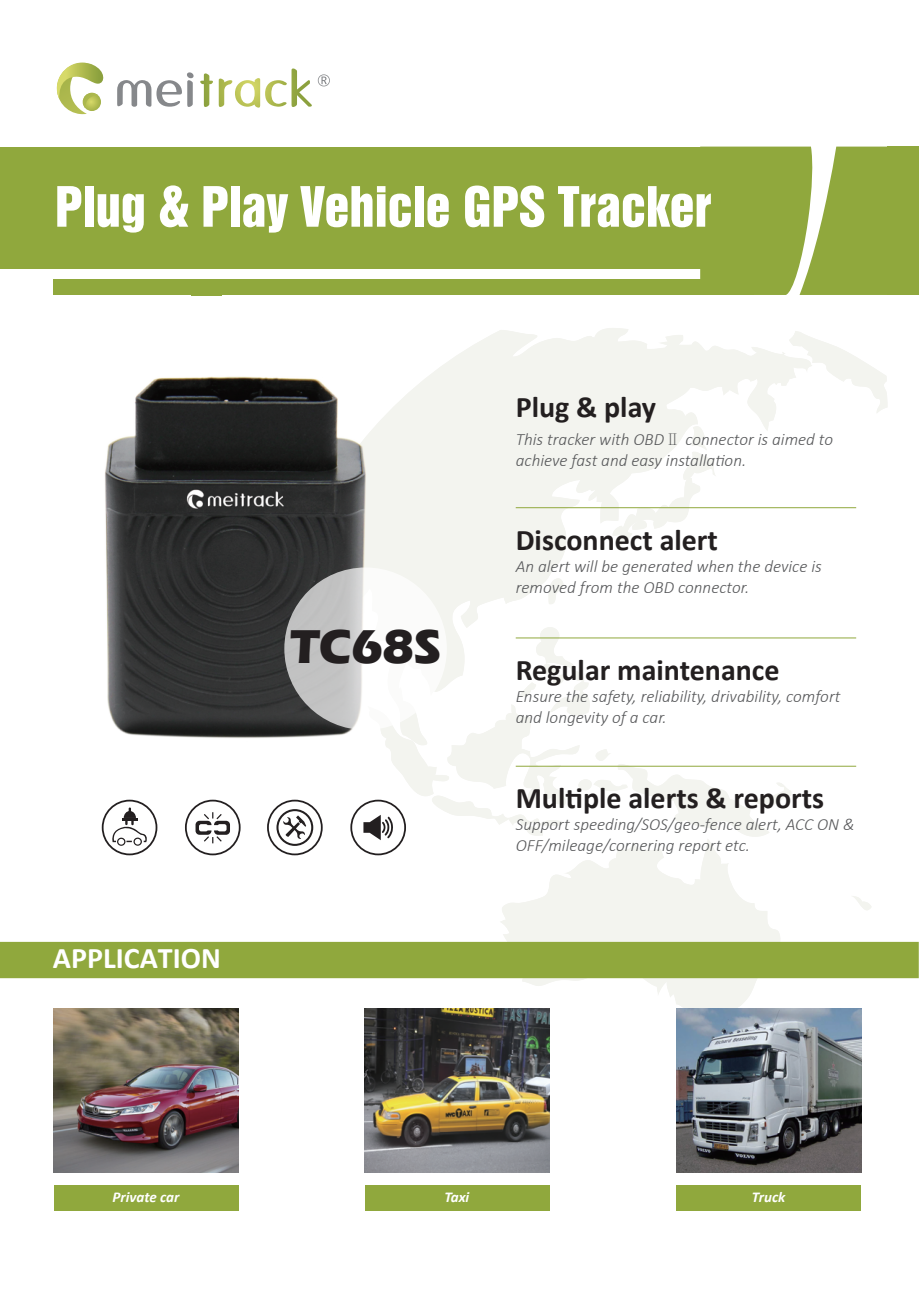
<style>
.page{position:relative;width:919px;height:1289px;background:#fff}
.page>*{position:absolute;margin:0;border:0;box-sizing:border-box;transform-origin:0 0}
.t1{font:50.7px "Swiss 921 BT Regular A";color:#fff}
.t2{font:700 49.95px "Eras IT Cby BT";color:#231f20}
.t3{font:700 30px "Calibri";color:#231f20}
.t4{font:700 30px "Calibri";color:#fff}
.t5{font:italic 300 17.25px/20.7px "Calibri";color:#57585a}
.t6{font:italic 700 15px "Calibri";color:#fff}
.s1{font-family:"Adobe Song Std";font-style:normal}
</style>
<div class="page">
<svg style="left:500px;top:855px;width:280px;height:159px;fill:#f3f4ef"></svg>
<svg style="left:853px;top:896px;width:18px;height:14px"></svg>
<svg style="left:380px;top:328px;width:431px;height:311px;fill:#f3f4ef"></svg>
<svg style="left:548px;top:577px;width:17px;height:28px"></svg>
<svg style="left:612px;top:422px;width:104px;height:124px"></svg>
<svg style="left:782px;top:331px;width:105px;height:83px"></svg>
<img style="left:105px;top:376px;width:275px;height:362px">
<div style="left:0;top:147px;width:713px;height:121px;background:#90a83d"></div>
<div style="left:53px;top:279px;width:701px;height:16px;background:#90a83d"></div>
<svg style="left:700px;top:147px;width:187px;height:148px"></svg>
<div style="left:887px;top:147px;width:31px;height:148px;background:#90a83d"></div>
<hr style="left:515px;top:507px;width:341px;height:1px;background:#90a83d">
<hr style="left:515px;top:637px;width:341px;height:1px;background:#90a83d">
<hr style="left:515px;top:765px;width:341px;height:1px;background:#90a83d">
<div style="left:191px;top:280px;width:30px;height:16px;background:#90a83d"></div>
<svg style="left:284px;top:567px;width:163px;height:163px;fill:#c3c3c3"></svg>
<img style="left:54px;top:1008px;width:185px;height:164px">
<svg style="left:56px;top:63px;width:48px;height:51px"></svg>
<svg style="left:117px;top:72px;width:77px;height:35px"></svg>
<svg style="left:200px;top:68px;width:112px;height:40px"></svg>
<svg style="left:318px;top:74px;width:12px;height:12px"></svg>
<svg style="left:185px;top:799px;width:55px;height:56px"></svg>
<svg style="left:267px;top:799px;width:55px;height:56px"></svg>
<svg style="left:102px;top:799px;width:55px;height:56px"></svg>
<svg style="left:350px;top:621px;width:441px;height:234px"></svg>
<img style="left:364px;top:1008px;width:185px;height:164px">
<img style="left:676px;top:1008px;width:185px;height:164px">
<div style="left:54px;top:1184px;width:184px;height:26px;background:#90a83d"></div>
<div style="left:364px;top:1184px;width:185px;height:26px;background:#90a83d"></div>
<div style="left:676px;top:1184px;width:185px;height:26px;background:#90a83d"></div>
<div style="left:0;top:941px;width:918px;height:37px;background:#90a83d"></div>
<h1 class="t1" style="left:55px;top:174px;width:658px">Plug &amp; Play Vehicle GPS Tracker</h1>
<h3 class="t3" style="left:515px;top:387px;width:142px">Plug &amp; play</h3>
<p class="t5" style="left:515px;top:429px;width:319px">This tracker with OBD<span class="s1">Ⅱ</span> connector is aimed to achieve fast and easy installation.</p>
<h3 class="t3" style="left:515px;top:520px;width:204px">Disconnect alert</h3>
<h2 class="t2" style="left:290px;top:615px;width:152px">TC68S</h2>
<h3 class="t4" style="left:53px;top:938px;width:169px">APPLICATION</h3>
<p class="t5" style="left:515px;top:556px;width:307px">An alert will be generated when the device is removed from the OBD connector.</p>
<h3 class="t3" style="left:515px;top:650px;width:265px">Regular maintenance</h3>
<p class="t5" style="left:515px;top:685px;width:326px">Ensure the safety, reliability, drivability, comfort and longevity of a car.</p>
<h3 class="t3" style="left:515px;top:778px;width:310px">Multiple alerts &amp; reports</h3>
<p class="t5" style="left:515px;top:814px;width:340px">Support speeding/SOS/geo-fence alert, ACC ON &amp;<br>OFF/mileage/cornering report etc.</p>
<p class="t6" style="left:112px;top:1186px;width:68px">Private car</p>
<p class="t6" style="left:444px;top:1186px;width:26px">Taxi</p>
<p class="t6" style="left:752px;top:1186px;width:35px">Truck</p>
</div>
